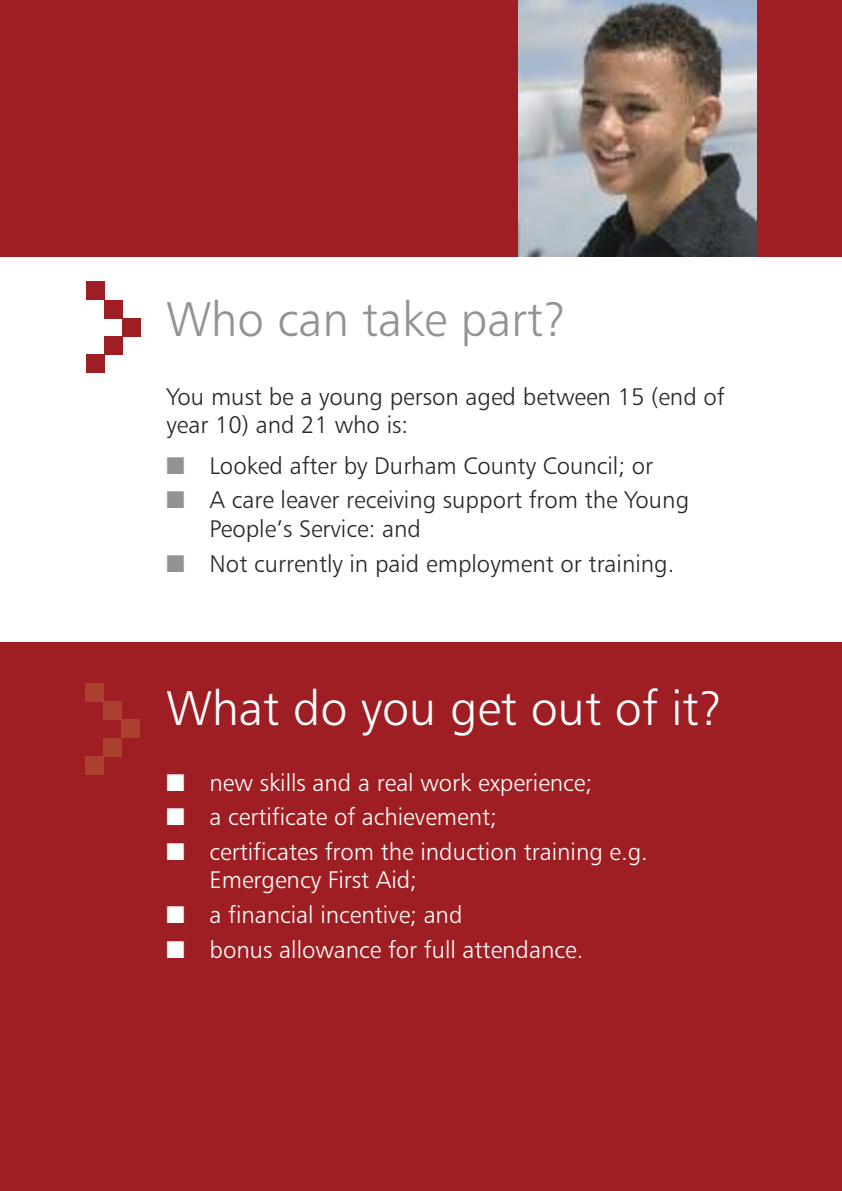
<style>
.page{position:relative;width:842px;height:1191px;background:#fff}
.page>*{position:absolute;margin:0;border:0;box-sizing:border-box;transform-origin:0 0}
.t1{font:48.6px "Humanist 777 BT Light B";color:#fff}
.t2{font:48.6px "Humanist 777 BT Light B";color:#939393}
.t3{font:24px/28.8px "Humanist 777 BT Light B";color:#272627}
.t4{font:24px/28.4px "Humanist 777 BT Light B";color:#fff}
.s1{color:#939393}
</style>
<div class="page">
<div style="left:0;top:0;width:842px;height:257px;background:#9f1e23"></div>
<div style="left:0;top:642px;width:842px;height:549px;background:#9f1e23"></div>
<div style="left:121px;top:720px;width:18px;height:18px;background:#ab402e"></div>
<div style="left:103px;top:738px;width:18px;height:18px;background:#ab402e"></div>
<div style="left:85px;top:756px;width:18px;height:18px;background:#ab402e"></div>
<div style="left:103px;top:701px;width:18px;height:19px;background:#ab402e"></div>
<div style="left:85px;top:683px;width:18px;height:18px;background:#ab402e"></div>
<div style="left:123px;top:318px;width:18px;height:18px;background:#9f1e23"></div>
<div style="left:104px;top:336px;width:19px;height:18px;background:#9f1e23"></div>
<div style="left:86px;top:354px;width:18px;height:18px;background:#9f1e23"></div>
<div style="left:104px;top:300px;width:19px;height:18px;background:#9f1e23"></div>
<div style="left:86px;top:282px;width:18px;height:18px;background:#9f1e23"></div>
<img style="left:518px;top:0;width:239px;height:257px">
<h1 class="t2" style="left:166px;top:300px;width:402px">Who can take part?</h1>
<p class="t3" style="left:167px;top:384px;width:560px">You must be a young person aged between 15 (end of year 10) and 21 who is:</p>
<p class="t3" style="left:166px;top:453px;width:488px"><span class="s1">■</span> Looked after by Durham County Council; or</p>
<p class="t3" style="left:210px;top:488px;width:481px;text-indent:-43px"><span class="s1">■</span> A care leaver receiving support from the Young<br>People’s Service: and</p>
<p class="t3" style="left:166px;top:551px;width:509px"><span class="s1">■</span> Not currently in paid employment or training.</p>
<h1 class="t1" style="left:167px;top:689px;width:558px">What do you get out of it?</h1>
<p class="t4" style="left:166px;top:770px;width:427px">■ new skills and a real work experience;</p>
<p class="t4" style="left:166px;top:804px;width:332px">■ a certificate of achievement;</p>
<p class="t4" style="left:210px;top:839px;width:440px;text-indent:-43px">■ certificates from the induction training e.g.<br>Emergency First Aid;</p>
<p class="t4" style="left:166px;top:902px;width:297px">■ a financial incentive; and</p>
<p class="t4" style="left:166px;top:937px;width:418px">■ bonus allowance for full attendance.</p>
</div>
